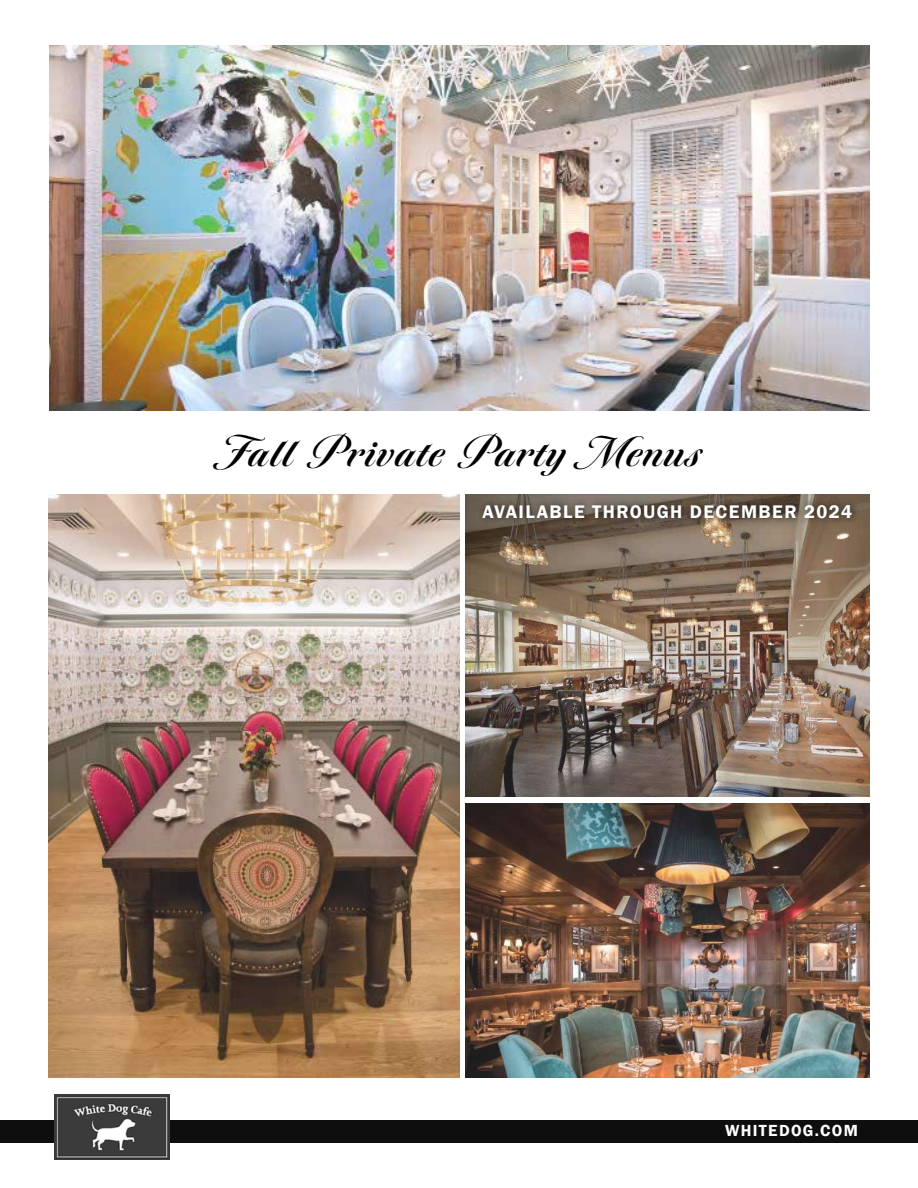
<style>
.page{position:relative;width:918px;height:1188px;background:#fff}
.page>*{position:absolute;margin:0;border:0;box-sizing:border-box;transform-origin:0 0}
.t1{font:700 45px "Tangier";letter-spacing:.05em;color:#000}
.t2{font:600 18.75px "Franklin Gothic";letter-spacing:.075em;color:#fff}
.t3{font:600 16.5px "Franklin Gothic";letter-spacing:.08em;color:#fff}
</style>
<div class="page">
<div style="left:0;top:1121px;width:918px;height:22px;background:#0e0e0e"></div>
<img style="left:54px;top:1094px;width:115px;height:66px">
<img style="left:48px;top:495px;width:411px;height:583px">
<img style="left:49px;top:45px;width:821px;height:365px">
<img style="left:465px;top:494px;width:404px;height:302px">
<img style="left:465px;top:804px;width:404px;height:274px">
<div style="left:476px;top:498px;width:385px;height:29px;background:#000;opacity:.75"></div>
<h1 class="t1" style="left:219px;top:427px;width:485px">Fall Private Party Menus</h1>
<p class="t2" style="left:482px;top:500px;width:371px">AVAILABLE THROUGH DECEMBER 2024</p>
<p class="t3" style="left:725px;top:1120px;width:134px">WHITEDOG.COM</p>
</div>
